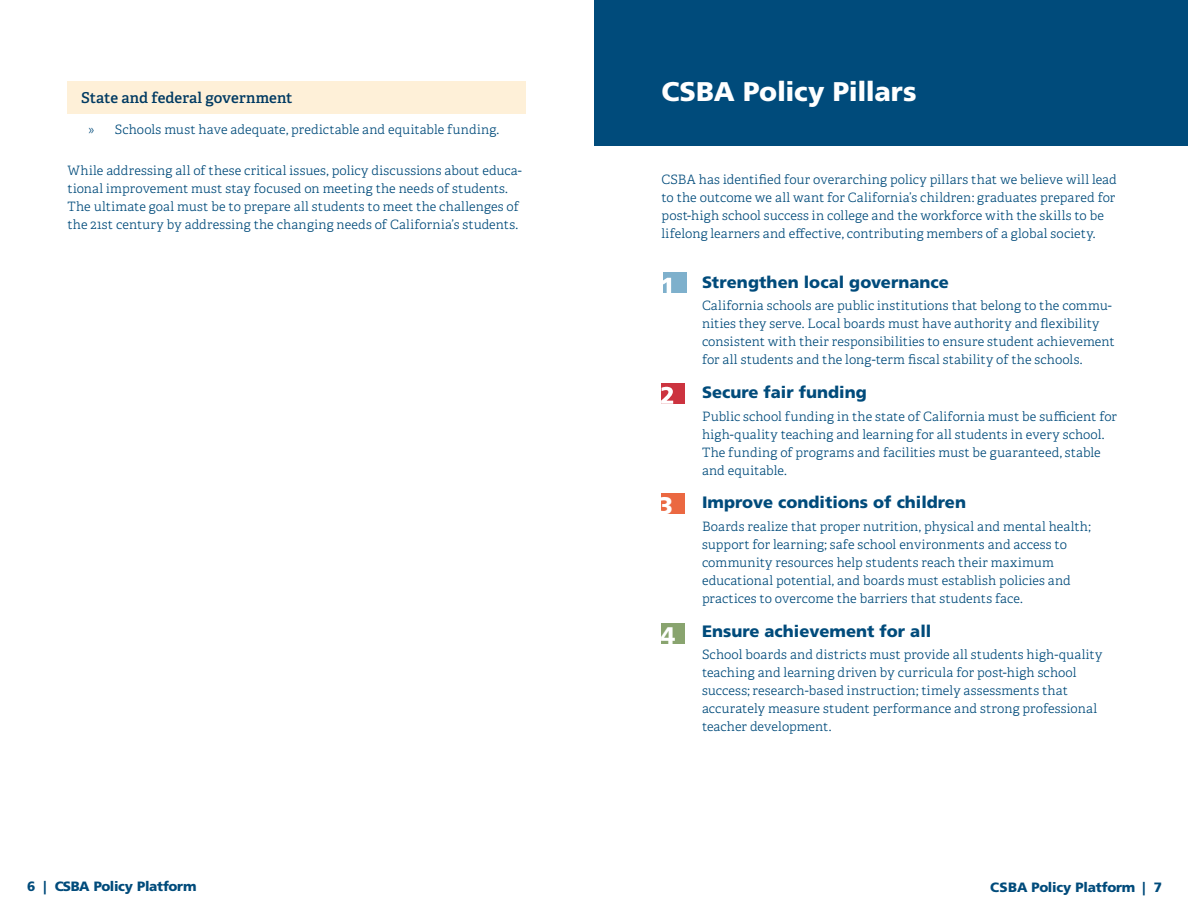
<style>
.page{position:relative;width:1188px;height:918px;background:#fff}
.page>*{position:absolute;margin:0;border:0;box-sizing:border-box;transform-origin:0 0}
.Header-print{font:900 27px "Frutiger LT Std";letter-spacing:-.01em;color:#fff}
.Header-print-2{font:900 24px "Frutiger LT Std";color:#fff}
.Subhead_2{font:900 16.5px "Frutiger LT Std";color:#004b7b}
.Italic_Subheads-prin{font:600 15px "Adelle";color:#003a62}
.t1{font:900 13.5px "Frutiger LT Std";letter-spacing:-.025em;color:#004b7b}
.Indented_Body_2{font:300 12.9px/18px "Adelle";letter-spacing:.015em;color:#004b7b}
.Body-print{font:300 12.9px/18px "Adelle";letter-spacing:.015em;color:#004b7b}
.s1{font-family:"Frutiger LT Std"}
</style>
<div class="page">
<div style="left:594px;top:0;width:594px;height:146px;background:#004b7b"></div>
<div style="left:68px;top:81px;width:458px;height:33px;background:#fef0d8"></div>
<div style="left:663px;top:272px;width:24px;height:21px;background:#7eb0cc"></div>
<svg style="left:663px;top:278px;width:8px;height:15px"></svg>
<div style="left:662px;top:383px;width:23px;height:21px;background:#cc333f"></div>
<svg style="left:662px;top:387px;width:11px;height:17px"></svg>
<div style="left:662px;top:493px;width:23px;height:21px;background:#eb6841"></div>
<div style="left:662px;top:623px;width:23px;height:21px;background:#89a46f"></div>
<p class="Italic_Subheads-prin" style="left:81px;top:88px;width:213px">State and federal government</p>
<p class="Body-print" style="left:88px;top:121px;width:413px"><span class="s1">»</span> Schools must have adequate, predictable and equitable funding.</p>
<p class="Body-print" style="left:68px;top:161px;width:456px">While addressing all of these critical issues, policy discussions about educa&shy;tional improvement must stay focused on meeting the needs of students.<br>The ultimate goal must be to prepare all students to meet the challenges of the 21st century by addressing the changing needs of California’s students.</p>
<p class="Header-print" style="left:662px;top:75px;width:257px">CSBA Policy Pillars</p>
<p class="Body-print" style="left:662px;top:171px;width:457px">CSBA has identified four overarching policy pillars that we believe will lead to the outcome we all want for California’s children: graduates prepared for post-high school success in college and the workforce with the skills to be lifelong learners and effective, contributing members of a global society.</p>
<p class="Subhead_2" style="left:702px;top:272px;width:248px">Strengthen local governance</p>
<p class="Indented_Body_2" style="left:702px;top:297px;width:414px">California schools are public institutions that belong to the commu&shy;nities they serve. Local boards must have authority and flexibility consistent with their responsibilities to ensure student achievement for all students and the long-term fiscal stability of the schools.</p>
<p class="Subhead_2" style="left:702px;top:383px;width:166px">Secure fair funding</p>
<p class="Indented_Body_2" style="left:702px;top:407px;width:416px">Public school funding in the state of California must be sufficient for high-quality teaching and learning for all students in every school.<br>The funding of programs and facilities must be guaranteed, stable and equitable.</p>
<p class="Header-print-2" style="left:659px;top:491px;width:16px">3</p>
<p class="Subhead_2" style="left:702px;top:493px;width:266px">Improve conditions of children</p>
<p class="Indented_Body_2" style="left:702px;top:517px;width:390px">Boards realize that proper nutrition, physical and mental health; support for learning; safe school environments and access to community resources help students reach their maximum educational potential, and boards must establish policies and practices to overcome the barriers that students face.</p>
<p class="Header-print-2" style="left:661px;top:621px;width:16px">4</p>
<p class="Subhead_2" style="left:702px;top:621px;width:231px">Ensure achievement for all</p>
<p class="Indented_Body_2" style="left:702px;top:646px;width:402px">School boards and districts must provide all students high-quality teaching and learning driven by curricula for post-high school success; research-based instruction; timely assessments that accurately measure student performance and strong professional teacher development.</p>
<p class="t1" style="left:27px;top:879px;width:171px">6 | CSBA Policy Platform</p>
<p class="t1" style="left:990px;top:879px;width:173px">CSBA Policy Platform | 7</p>
</div>
